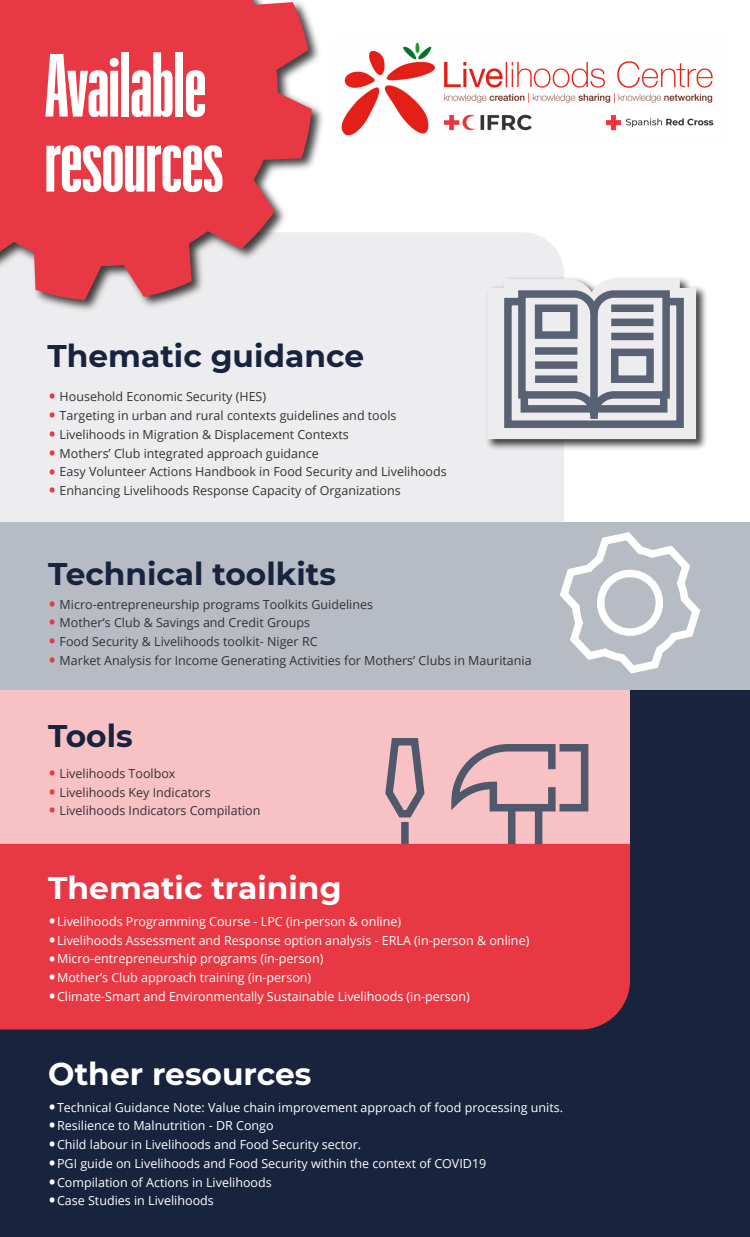
<style>
.page{position:relative;width:750px;height:1237px;background:#fff}
.page>*{position:absolute;margin:0;border:0;box-sizing:border-box;transform-origin:0 0}
.t1{font:700 87.5px/75px "Graphik XXX Cond";color:#fff}
.t2{font:700 31.25px "Montserrat";color:#18233e}
.t3{font:700 31.25px "Montserrat";color:#fff}
.t4{font:12.5px "Open Sans";color:#323233}
.t5{font:12.5px "Open Sans";color:#fff}
.s1{font-size:21.88px;color:#e83843}
.s2{font-size:21.88px}
</style>
<div class="page">
<div style="left:508px;top:665px;width:242px;height:372px;background:#18233e"></div>
<div style="left:0;top:522px;width:750px;height:168px;background:#b7bbc3"></div>
<div style="left:0;top:1029px;width:750px;height:207px;background:#18233e"></div>
<div style="left:0;top:232px;width:564px;height:290px;background:#ededef"></div>
<div style="left:0;top:690px;width:630px;height:153px;background:#f8c1c4"></div>
<img style="left:0;top:26px;width:328px;height:291px">
<svg style="left:0;top:0;width:312px;height:300px;background:#e3545d"></svg>
<img style="left:482px;top:274px;width:225px;height:179px">
<div style="left:0;top:843px;width:630px;height:186px;background:#e83843"></div>
<svg style="left:560px;top:532px;width:141px;height:142px"></svg>
<svg style="left:487px;top:279px;width:209px;height:160px;background:#c7c9cf"></svg>
<div style="left:521px;top:391px;width:146px;height:21px;border:8px solid #596174"></div>
<div style="left:535px;top:347px;width:42px;height:8px;background:#596174"></div>
<div style="left:535px;top:361px;width:42px;height:8px;background:#596174"></div>
<div style="left:535px;top:375px;width:42px;height:8px;background:#596174"></div>
<div style="left:535px;top:304px;width:43px;height:35px;border:8px solid #596174"></div>
<div style="left:611px;top:333px;width:43px;height:7px;background:#596174"></div>
<div style="left:611px;top:318px;width:43px;height:8px;background:#596174"></div>
<div style="left:611px;top:304px;width:43px;height:8px;background:#596174"></div>
<div style="left:611px;top:348px;width:43px;height:35px;border:8px solid #596174"></div>
<svg style="left:385px;top:738px;width:40px;height:80px"></svg>
<div style="left:401px;top:822px;width:8px;height:22px;background:#50586c"></div>
<div style="left:556px;top:744px;width:32px;height:67px;border:8px solid #50586c"></div>
<svg style="left:451px;top:744px;width:108px;height:75px"></svg>
<div style="left:508px;top:807px;width:7px;height:37px;background:#50586c"></div>
<div style="left:535px;top:807px;width:7px;height:37px;background:#50586c"></div>
<img style="left:341px;top:42px;width:373px;height:94px">
<h1 class="t1" style="left:45px;top:44px;width:180px">Available resources</h1>
<h2 class="t2" style="left:48px;top:334px;width:318px">Thematic guidance</h2>
<p class="t4" style="left:48px;top:388px;width:220px"><span class="s1">•</span> Household Economic Security (HES)</p>
<p class="t4" style="left:48px;top:407px;width:350px"><span class="s1">•</span> Targeting in urban and rural contexts guidelines and tools</p>
<p class="t4" style="left:48px;top:426px;width:302px"><span class="s1">•</span> Livelihoods in Migration &amp; Displacement Contexts</p>
<p class="t4" style="left:48px;top:444px;width:272px"><span class="s1">•</span> Mothers’ Club integrated approach guidance</p>
<p class="t4" style="left:48px;top:463px;width:400px"><span class="s1">•</span> Easy Volunteer Actions Handbook in Food Security and Livelihoods</p>
<p class="t4" style="left:48px;top:482px;width:354px"><span class="s1">•</span> Enhancing Livelihoods Response Capacity of Organizations</p>
<h2 class="t2" style="left:48px;top:551px;width:289px">Technical toolkits</h2>
<p class="t4" style="left:48px;top:595px;width:326px"><span class="s1">•</span> Micro-entrepreneurship programs Toolkits Guidelines</p>
<p class="t4" style="left:48px;top:614px;width:263px"><span class="s1">•</span> Mother’s Club &amp; Savings and Credit Groups</p>
<p class="t4" style="left:48px;top:633px;width:271px"><span class="s1">•</span> Food Security &amp; Livelihoods toolkit- Niger RC</p>
<p class="t4" style="left:48px;top:651px;width:485px"><span class="s1">•</span> Market Analysis for Income Generating Activities for Mothers’ Clubs in Mauritania</p>
<h2 class="t2" style="left:48px;top:713px;width:86px">Tools</h2>
<p class="t4" style="left:48px;top:764px;width:129px"><span class="s1">•</span> Livelihoods Toolbox</p>
<p class="t4" style="left:48px;top:783px;width:164px"><span class="s1">•</span> Livelihoods Key Indicators</p>
<p class="t4" style="left:48px;top:802px;width:214px"><span class="s1">•</span> Livelihoods Indicators Compilation</p>
<h2 class="t3" style="left:48px;top:865px;width:295px">Thematic training</h2>
<p class="t5" style="left:48px;top:912px;width:354px"><span class="s2">•</span>Livelihoods Programming Course - LPC (in-person &amp; online)</p>
<p class="t5" style="left:48px;top:931px;width:483px"><span class="s2">•</span>Livelihoods Assessment and Response option analysis - ERLA (in-person &amp; online)</p>
<p class="t5" style="left:48px;top:950px;width:277px"><span class="s2">•</span>Micro-entrepreneurship programs (in-person)</p>
<p class="t5" style="left:48px;top:969px;width:265px"><span class="s2">•</span>Mother’s Club approach training (in-person)</p>
<p class="t5" style="left:48px;top:987px;width:423px"><span class="s2">•</span>Climate-Smart and Environmentally Sustainable Livelihoods (in-person)</p>
<h2 class="t3" style="left:48px;top:1051px;width:265px">Other resources</h2>
<p class="t5" style="left:48px;top:1098px;width:516px"><span class="s2">•</span>Technical Guidance Note: Value chain improvement approach of food processing units.</p>
<p class="t5" style="left:48px;top:1117px;width:227px"><span class="s2">•</span>Resilience to Malnutrition - DR Congo</p>
<p class="t5" style="left:48px;top:1135px;width:315px"><span class="s2">•</span>Child labour in Livelihoods and Food Security sector.</p>
<p class="t5" style="left:48px;top:1154px;width:440px"><span class="s2">•</span>PGI guide on Livelihoods and Food Security within the context of COVID19</p>
<p class="t5" style="left:48px;top:1173px;width:225px"><span class="s2">•</span>Compilation of Actions in Livelihoods</p>
<p class="t5" style="left:48px;top:1192px;width:167px"><span class="s2">•</span>Case Studies in Livelihoods</p>
</div>
